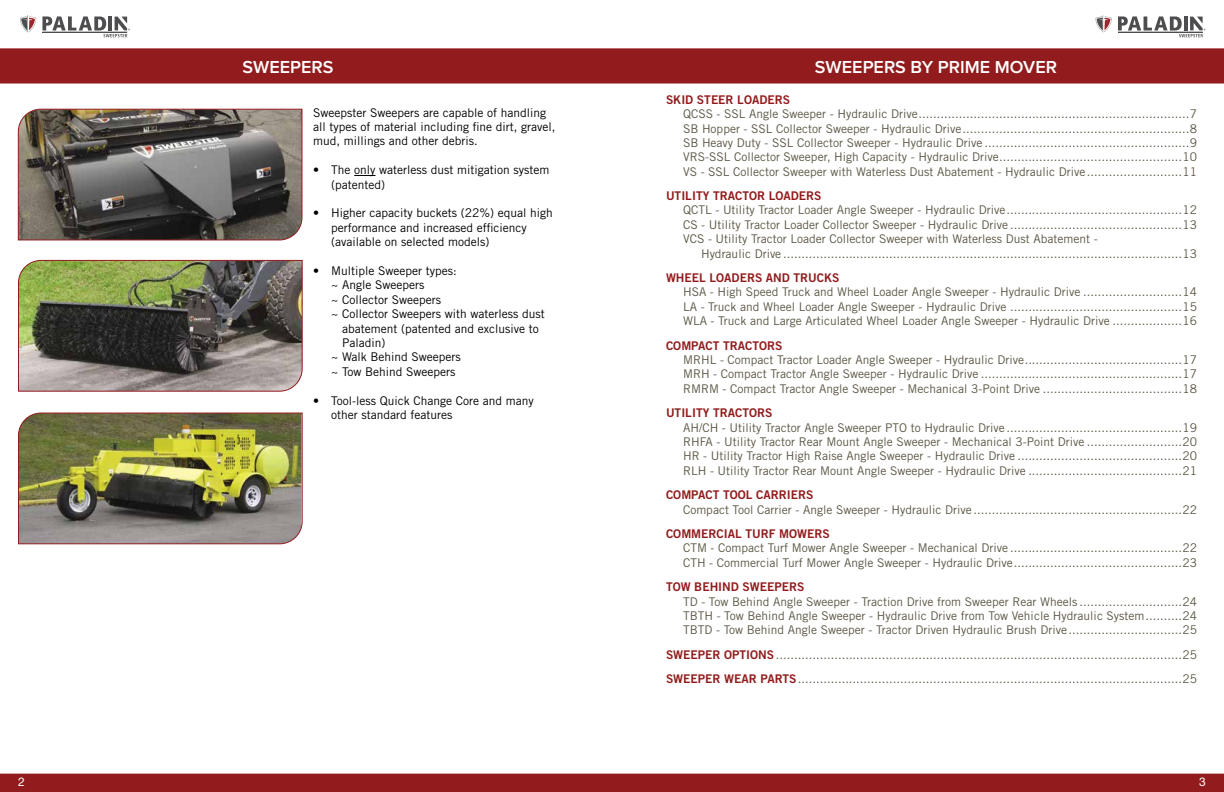
<style>
.page{position:relative;width:1224px;height:792px;background:#fff}
.page>*{position:absolute;margin:0;border:0;box-sizing:border-box;transform-origin:0 0}
.t1{font:600 18px "Proxima Nova";color:#fff}
.t2{font:12px/14.4px "Trade Gothic LT Std";color:#5b5644;text-align:justify}
.t3{font:12px/14.4px "Trade Gothic LT Std";color:#000}
.t4{font:12px "Trade Gothic LT Std Bd 2";color:#921c1d}
.t5{font:12px "Helvetica Neue LT Std";color:#fff}
.s1{font-family:"Trade Gothic LT Std Bd 2";color:#921c1d}
</style>
<div class="page">
<svg style="left:17px;top:108px;width:286px;height:133px;background:#655f5a"></svg>
<img style="left:18px;top:259px;width:285px;height:133px">
<div style="left:0;top:48px;width:1224px;height:36px;background:#921c1d"></div>
<div style="left:0;top:774px;width:1224px;height:18px;background:#921c1d"></div>
<img style="left:18px;top:412px;width:285px;height:133px">
<svg style="left:20px;top:15px;width:16px;height:18px"></svg>
<svg style="left:42px;top:16px;width:88px;height:21px"></svg>
<svg style="left:1095px;top:15px;width:17px;height:18px"></svg>
<svg style="left:1118px;top:16px;width:87px;height:21px"></svg>
<svg style="left:354px;top:175px;width:22px;height:1px"></svg>
<h1 class="t1" style="left:242px;top:54px;width:93px">SWEEPERS</h1>
<h1 class="t1" style="left:815px;top:54px;width:244px">SWEEPERS BY PRIME MOVER</h1>
<p class="t4" style="left:666px;top:92px;width:126px">SKID STEER LOADERS</p>
<p class="t2" style="left:683px;top:106px;width:515px">QCSS - SSL Angle Sweeper - Hydraulic Drive..........................................................................7<br>SB Hopper - SSL Collector Sweeper - Hydraulic Drive..............................................................8<br>SB Heavy Duty - SSL Collector Sweeper - Hydraulic Drive ........................................................9<br>VRS-SSL Collector Sweeper, High Capacity - Hydraulic Drive..................................................10<br>VS - SSL Collector Sweeper with Waterless Dust Abatement - Hydraulic Drive..........................11</p>
<p class="t4" style="left:666px;top:188px;width:157px">UTILITY TRACTOR LOADERS</p>
<p class="t2" style="left:683px;top:203px;width:515px">QCTL - Utility Tractor Loader Angle Sweeper - Hydraulic Drive................................................12<br>CS - Utility Tractor Loader Collector Sweeper - Hydraulic Drive ...............................................13<br>VCS - Utility Tractor Loader Collector Sweeper with Waterless Dust Abatement -</p>
<p class="t2" style="left:701px;top:246px;width:497px">Hydraulic Drive .............................................................................................................13</p>
<p class="t4" style="left:666px;top:270px;width:175px">WHEEL LOADERS AND TRUCKS</p>
<p class="t2" style="left:683px;top:285px;width:515px">HSA - High Speed Truck and Wheel Loader Angle Sweeper - Hydraulic Drive ...........................14<br>LA - Truck and Wheel Loader Angle Sweeper - Hydraulic Drive ...............................................15<br>WLA - Truck and Large Articulated Wheel Loader Angle Sweeper - Hydraulic Drive ...................16</p>
<p class="t4" style="left:666px;top:338px;width:118px">COMPACT TRACTORS</p>
<p class="t2" style="left:683px;top:352px;width:515px">MRHL - Compact Tractor Loader Angle Sweeper - Hydraulic Drive...........................................17<br>MRH - Compact Tractor Angle Sweeper - Hydraulic Drive .......................................................17<br>RMRM - Compact Tractor Angle Sweeper - Mechanical 3-Point Drive ......................................18</p>
<p class="t4" style="left:666px;top:406px;width:108px">UTILITY TRACTORS</p>
<p class="t2" style="left:683px;top:420px;width:515px">AH/CH - Utility Tractor Angle Sweeper PTO to Hydraulic Drive ................................................19<br>RHFA - Utility Tractor Rear Mount Angle Sweeper - Mechanical 3-Point Drive ..........................20<br>HR - Utility Tractor High Raise Angle Sweeper - Hydraulic Drive .............................................20<br>RLH - Utility Tractor Rear Mount Angle Sweeper - Hydraulic Drive ..........................................21</p>
<p class="t4" style="left:666px;top:488px;width:149px">COMPACT TOOL CARRIERS</p>
<p class="t2" style="left:683px;top:502px;width:515px">Compact Tool Carrier - Angle Sweeper - Hydraulic Drive .........................................................22</p>
<p class="t4" style="left:666px;top:526px;width:165px">COMMERCIAL TURF MOWERS</p>
<p class="t2" style="left:683px;top:541px;width:515px">CTM - Compact Turf Mower Angle Sweeper - Mechanical Drive ...............................................22<br>CTH - Commercial Turf Mower Angle Sweeper - Hydraulic Drive..............................................23</p>
<p class="t4" style="left:666px;top:580px;width:140px">TOW BEHIND SWEEPERS</p>
<p class="t2" style="left:683px;top:594px;width:515px">TD - Tow Behind Angle Sweeper - Traction Drive from Sweeper Rear Wheels ............................24<br>TBTH - Tow Behind Angle Sweeper - Hydraulic Drive from Tow Vehicle Hydraulic System..........24<br>TBTD - Tow Behind Angle Sweeper - Tractor Driven Hydraulic Brush Drive...............................25</p>
<p class="t2" style="left:666px;top:642px;width:532px;line-height:24.4px"><span class="s1">SWEEPER OPTIONS</span>...............................................................................................................25<br><span class="s1">SWEEPER WEAR PARTS</span>.........................................................................................................25</p>
<p class="t3" style="left:313px;top:105px;width:244px">Sweepster Sweepers are capable of handling all types of material including fine dirt, gravel, mud, millings and other debris.</p>
<p class="t3" style="left:331px;top:163px;width:220px;text-indent:-18px">• The only waterless dust mitigation system (patented)</p>
<p class="t3" style="left:331px;top:206px;width:223px;text-indent:-18px">• Higher capacity buckets (22%) equal high performance and increased efficiency (available on selected models)</p>
<p class="t3" style="left:313px;top:263px;width:145px">• Multiple Sweeper types:</p>
<p class="t3" style="left:331px;top:278px;width:95px">~ Angle Sweepers</p>
<p class="t3" style="left:331px;top:292px;width:111px">~ Collector Sweepers</p>
<p class="t3" style="left:331px;top:307px;width:215px">~ Collector Sweepers with waterless dust</p>
<p class="t3" style="left:342px;top:321px;width:198px">abatement (patented and exclusive to</p>
<p class="t3" style="left:342px;top:335px;width:45px">Paladin)</p>
<p class="t3" style="left:331px;top:350px;width:131px">~ Walk Behind Sweepers</p>
<p class="t3" style="left:331px;top:364px;width:126px">~ Tow Behind Sweepers</p>
<p class="t3" style="left:331px;top:393px;width:204px;text-indent:-18px">• Tool-less Quick Change Core and many other standard features</p>
<p class="t5" style="left:18px;top:775px;width:8px">2</p>
<p class="t5" style="left:1199px;top:775px;width:8px">3</p>
</div>
